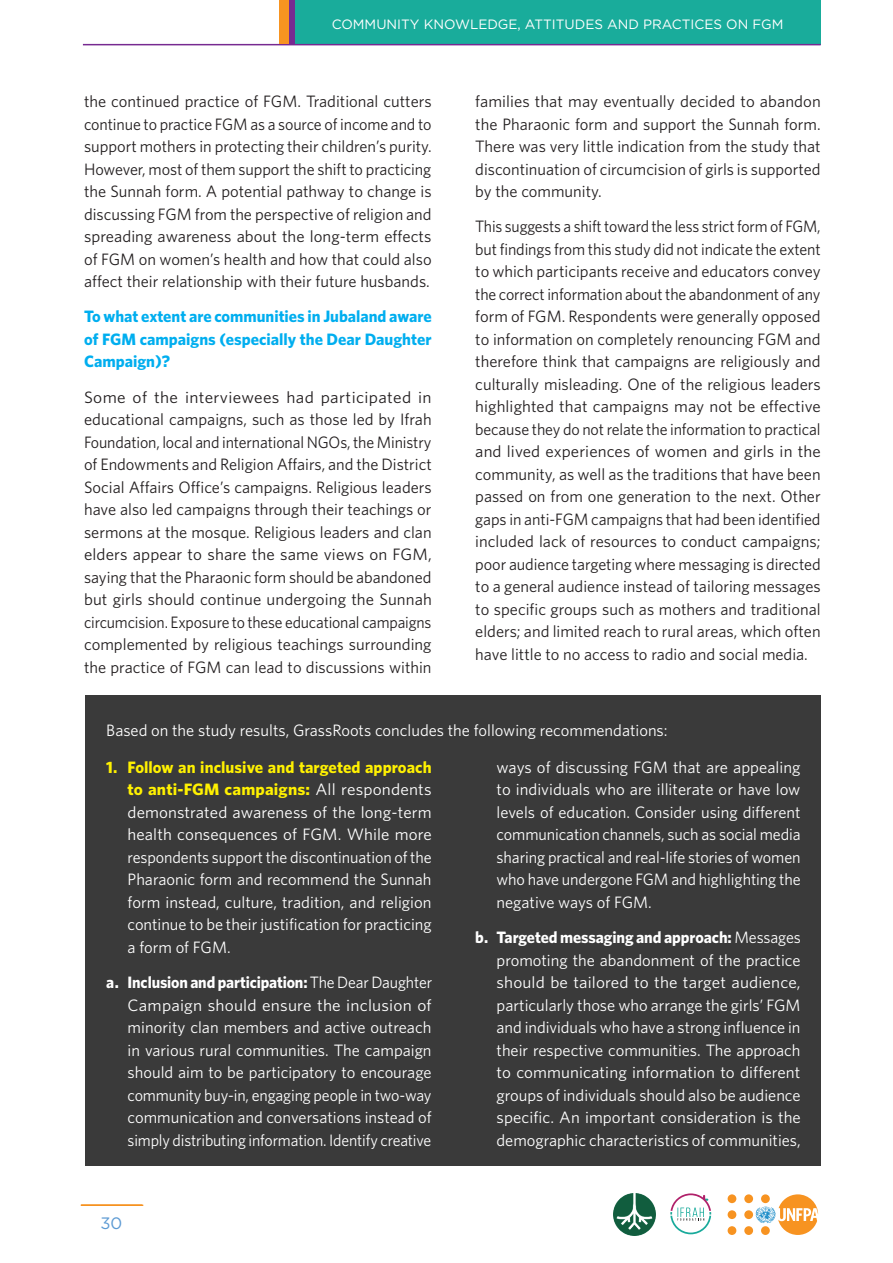
<style>
.page{position:relative;width:893px;height:1263px;background:#fff}
.page>*{position:absolute;margin:0;border:0;box-sizing:border-box;transform-origin:0 0}
.t1{font:16.5px/22.5px "Whitney HTF";color:#231f20;text-align:justify;scale:.95 1}
.t2{font:16.5px/22.5px "Whitney HTF";color:#fff;text-align:justify}
.t3{font:16.5px/22.5px "Whitney HTF";color:#231f20;text-align:justify}
.t4{font:16.5px/22.5px "Whitney HTF";color:#231f20;text-align:justify;scale:1.05 1}
.t5{font:16.5px/22.5px "Whitney HTF";color:#fff;text-align:justify;scale:1.04 1}
.t6{font:16.5px/22.5px "Whitney HTF";color:#fff;text-align:justify;scale:.96 1}
.t7{font:700 16.5px/22.5px "Whitney HTF";color:#00aeef;text-align:justify}
.t8{font:16.5px "Gotham";color:#5c9ad3}
.t9{font:13.5px "Gotham";color:#fff}
.s1{font-weight:700}
.s2{font-weight:700;color:#fff101}
</style>
<div class="page">
<div style="left:294px;top:0;width:527px;height:45px;background:#19ac9b"></div>
<hr style="left:83px;top:44px;width:738px;height:1px;background:#772a91">
<hr style="left:81px;top:1204px;width:61px;height:2px;background:#f69220">
<hr style="left:82px;top:1204px;width:61px;height:2px;background:#f69220">
<svg style="left:670px;top:1193px;width:41px;height:41px"></svg>
<div style="left:744px;top:1210px;width:9px;height:9px;background:#f79321;border-radius:50%"></div>
<div style="left:744px;top:1226px;width:9px;height:9px;background:#f79321;border-radius:50%"></div>
<div style="left:744px;top:1194px;width:9px;height:9px;background:#f79321;border-radius:50%"></div>
<div style="left:728px;top:1210px;width:8px;height:9px;background:#f79321;border-radius:50%"></div>
<div style="left:728px;top:1226px;width:8px;height:9px;background:#f79321;border-radius:50%"></div>
<div style="left:728px;top:1194px;width:8px;height:9px;background:#f79321;border-radius:50%"></div>
<svg style="left:756px;top:1194px;width:62px;height:41px"></svg>
<img style="left:613px;top:1194px;width:42px;height:41px">
<div style="left:289px;top:0;width:5px;height:44px;background:#772a91"></div>
<div style="left:279px;top:0;width:10px;height:44px;background:#f79421"></div>
<div style="left:85px;top:695px;width:736px;height:470px;background:#3a3a3a"></div>
<p class="t9" style="left:332px;top:15px;width:453px">COMMUNITY KNOWLEDGE, ATTITUDES AND PRACTICES ON FGM</p>
<p class="t3" style="left:84px;top:90px;width:349px">the continued practice of FGM. Traditional cutters continue to practice FGM as a source of income and to support mothers in protecting their children’s purity.<br>However, most of them support the shift to practicing the Sunnah form. A potential pathway to change is discussing FGM from the perspective of religion and spreading awareness about the long-term effects of FGM on women’s health and how that could also affect their relationship with their future husbands.</p>
<p class="t7" style="left:84px;top:305px;width:349px">To what extent are communities in Jubaland aware of FGM campaigns (especially the Dear Daughter Campaign)?</p>
<p class="t4" style="left:84px;top:385px;width:333px">Some of the interviewees had participated in educational campaigns, such as those led by Ifrah Foundation, local and international NGOs, the Ministry of Endowments and Religion Affairs, and the District Social Affairs Office’s campaigns. Religious leaders have also led campaigns through their teachings or sermons at the mosque. Religious leaders and clan elders appear to share the same views on FGM, saying that the Pharaonic form should be abandoned but girls should continue undergoing the Sunnah circumcision. Exposure to these educational campaigns complemented by religious teachings surrounding the practice of FGM can lead to discussions within</p>
<p class="t3" style="left:475px;top:90px;width:347px">families that may eventually decided to abandon the Pharaonic form and support the Sunnah form.<br>There was very little indication from the study that discontinuation of circumcision of girls is supported by the community.</p>
<p class="t1" style="left:475px;top:215px;width:365px">This suggests a shift toward the less strict form of FGM, but findings from this study did not indicate the extent to which participants receive and educators convey the correct information about the abandonment of any form of FGM. Respondents were generally opposed to information on completely renouncing FGM and therefore think that campaigns are religiously and culturally misleading. One of the religious leaders highlighted that campaigns may not be effective because they do not relate the information to practical and lived experiences of women and girls in the community, as well as the traditions that have been passed on from one generation to the next. Other gaps in anti-FGM campaigns that had been identified included lack of resources to conduct campaigns; poor audience targeting where messaging is directed to a general audience instead of tailoring messages to specific groups such as mothers and traditional elders; and limited reach to rural areas, which often have little to no access to radio and social media.</p>
<p class="t2" style="left:106px;top:718px;width:563px">Based on the study results, GrassRoots concludes the following recommendations:</p>
<p class="t2" style="left:497px;top:755px;width:306px">ways of discussing FGM that are appealing to individuals who are illiterate or have low levels of education. Consider using different communication channels, such as social media sharing practical and real-life stories of women who have undergone FGM and highlighting the negative ways of FGM.</p>
<p class="t2" style="left:497px;top:926px;width:306px;text-indent:-21px"><span class="s1">b. Targeted messaging and approach:</span> Messages promoting the abandonment of the practice should be tailored to the target audience, particularly those who arrange the girls’ FGM and individuals who have a strong influence in their respective communities. The approach to communicating information to different groups of individuals should also be audience specific. An important consideration is the demographic characteristics of communities,</p>
<p class="t5" style="left:128px;top:755px;width:294px;text-indent:-21px"><span class="s2">1. Follow an inclusive and targeted approach to anti-FGM campaigns:</span> All respondents demonstrated awareness of the long-term health consequences of FGM. While more respondents support the discontinuation of the Pharaonic form and recommend the Sunnah form instead, culture, tradition, and religion continue to be their justification for practicing a form of FGM.</p>
<p class="t6" style="left:128px;top:971px;width:319px;text-indent:-21px"><span class="s1">a. Inclusion and participation:</span> The Dear Daughter Campaign should ensure the inclusion of minority clan members and active outreach in various rural communities. The campaign should aim to be participatory to encourage community buy-in, engaging people in two-way communication and conversations instead of simply distributing information. Identify creative</p>
<p class="t8" style="left:100px;top:1213px;width:23px">30</p>
</div>
